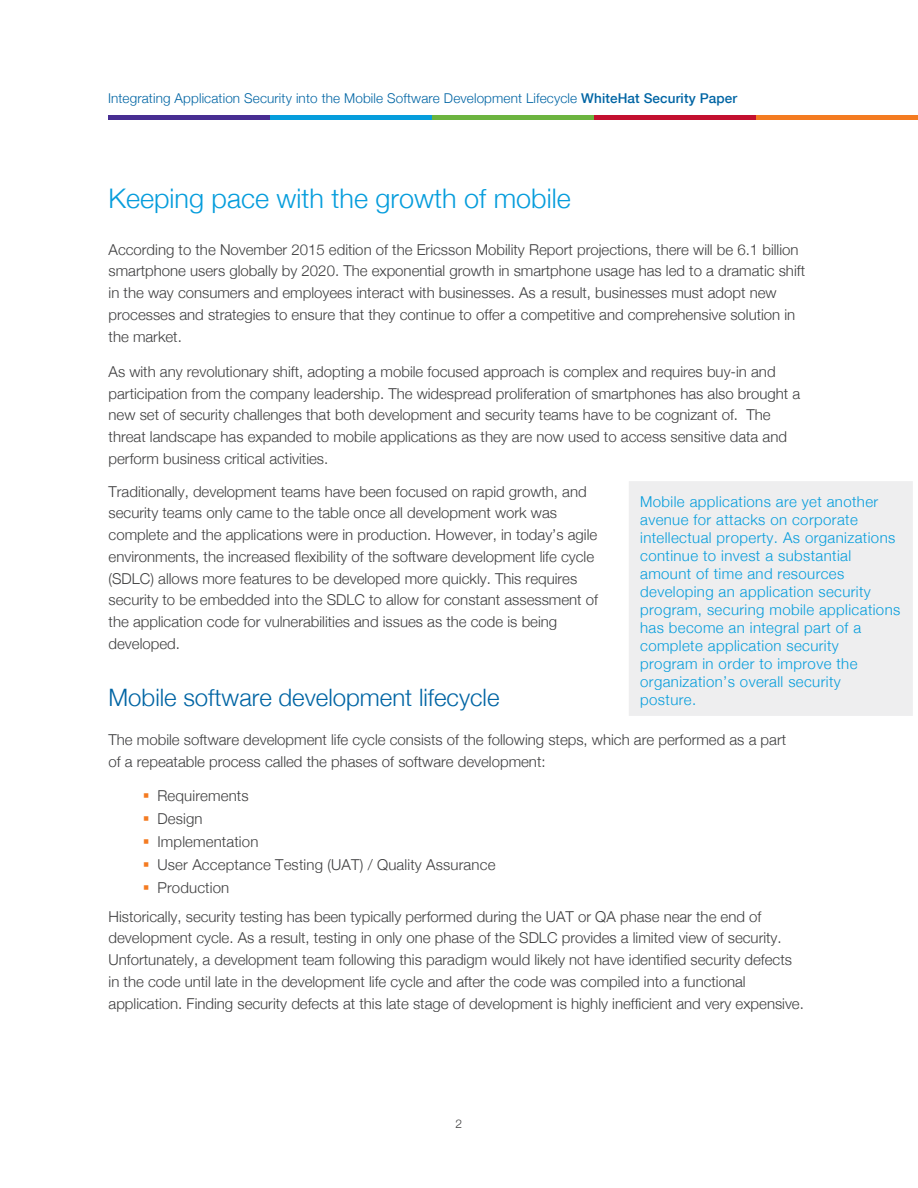
<style>
.page{position:relative;width:918px;height:1188px;background:#fff}
.page>*{position:absolute;margin:0;border:0;box-sizing:border-box;transform-origin:0 0}
.t1{font:300 27px "Helvetica Neue";color:#069ddc}
.t2{font:300 24px "Helvetica Neue";color:#0065a4}
.t3{font:300 15px/21.8px "Helvetica Neue";color:#3e3e3f}
.t4{font:300 15px/18px "Helvetica Neue";letter-spacing:.025em;color:#069ddc}
.t5{font:300 13.5px "Helvetica Neue";letter-spacing:.01em;color:#0065a4}
.t6{font:300 12px "Helvetica Neue";color:#3e3e3f}
.s1{font-weight:500}
</style>
<div class="page">
<div style="left:629px;top:481px;width:284px;height:235px;background:#eeeeef"></div>
<div style="left:108px;top:115px;width:162px;height:5px;background:#482e92"></div>
<div style="left:270px;top:115px;width:162px;height:5px;background:#069ddc"></div>
<div style="left:432px;top:115px;width:162px;height:5px;background:#6cb43f"></div>
<div style="left:594px;top:115px;width:162px;height:5px;background:#c3102f"></div>
<div style="left:756px;top:115px;width:162px;height:5px;background:#f47b21"></div>
<p class="t5" style="left:108px;top:88px;width:631px">Integrating Application Security into the Mobile Software Development Lifecycle <span class="s1">WhiteHat Security Paper</span></p>
<h1 class="t1" style="left:109px;top:177px;width:464px">Keeping pace with the growth of mobile</h1>
<p class="t3" style="left:109px;top:238px;width:698px">According to the November 2015 edition of the Ericsson Mobility Report projections, there will be 6.1 billion smartphone users globally by 2020. The exponential growth in smartphone usage has led to a dramatic shift in the way consumers and employees interact with businesses. As a result, businesses must adopt new processes and strategies to ensure that they continue to offer a competitive and comprehensive solution in the market.</p>
<p class="t3" style="left:109px;top:360px;width:693px">As with any revolutionary shift, adopting a mobile focused approach is complex and requires buy-in and participation from the company leadership. The widespread proliferation of smartphones has also brought a new set of security challenges that both development and security teams have to be cognizant of. The threat landscape has expanded to mobile applications as they are now used to access sensitive data and perform business critical activities.</p>
<p class="t3" style="left:109px;top:479px;width:491px">Traditionally, development teams have been focused on rapid growth, and security teams only came to the table once all development work was complete and the applications were in production. However, in today’s agile environments, the increased flexibility of the software development life cycle (SDLC) allows more features to be developed more quickly. This requires security to be embedded into the SDLC to allow for constant assessment of the application code for vulnerabilities and issues as the code is being developed.</p>
<h2 class="t2" style="left:109px;top:678px;width:392px">Mobile software development lifecycle</h2>
<p class="t3" style="left:109px;top:728px;width:679px">The mobile software development life cycle consists of the following steps, which are performed as a part of a repeatable process called the phases of software development:</p>
<p class="t3" style="left:157px;top:783px;width:339px;line-height:23px">Requirements<br>Design<br>Implementation<br>User Acceptance Testing (UAT) / Quality Assurance<br>Production</p>
<p class="t3" style="left:109px;top:904px;width:697px">Historically, security testing has been typically performed during the UAT or QA phase near the end of development cycle. As a result, testing in only one phase of the SDLC provides a limited view of security.<br>Unfortunately, a development team following this paradigm would likely not have identified security defects in the code until late in the development life cycle and after the code was compiled into a functional application. Finding security defects at this late stage of development is highly inefficient and very expensive.</p>
<p class="t4" style="left:640px;top:491px;width:262px">Mobile applications are yet another avenue for attacks on corporate intellectual property. As organizations continue to invest a substantial amount of time and resources developing an application security program, securing mobile applications has become an integral part of a complete application security<br>program in order to improve the organization’s overall security posture.</p>
<p class="t6" style="left:456px;top:1114px;width:8px">2</p>
</div>
